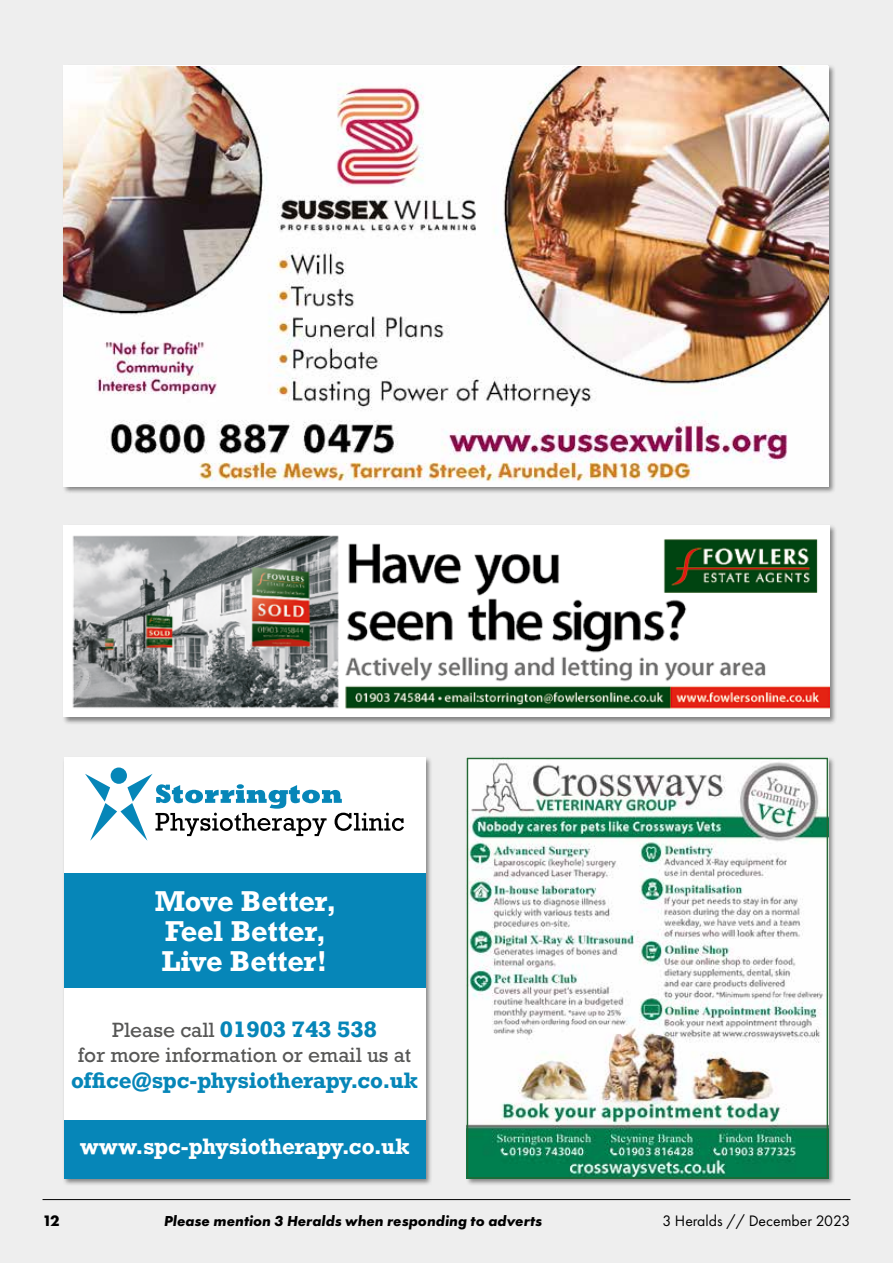
<style>
.page{position:relative;width:893px;height:1263px;background:#eee}
.page>*{position:absolute;margin:0;border:0;box-sizing:border-box;transform-origin:0 0}
.t1{font:700 27px/30px "Rockwell";letter-spacing:-.005em;color:#fff}
.t2{font:21px/25.2px "Rockwell";color:#575756;text-align:center}
.t3{font:700 21px "Rockwell";letter-spacing:-.01em;color:#0686b8}
.t4{font:700 21px "Rockwell";letter-spacing:-.01em;color:#fff}
.t5{font:15.75px "Futura PT";color:#000}
.t6{font:700 15.75px "Futura PT";color:#000}
.t7{font:italic 700 15px "Futura PT";color:#000}
.t8{font:9px "Helvetica";color:#000}
.s1{font-weight:700;color:#0686b8}
</style>
<div class="page">
<div style="left:62px;top:524px;width:775px;height:201px;background:#000;opacity:.45"></div>
<img style="left:64px;top:525px;width:765px;height:192px">
<div style="left:62px;top:64px;width:774px;height:431px;background:#000;opacity:.45"></div>
<img style="left:64px;top:66px;width:764px;height:421px">
<hr style="left:43px;top:1199px;width:807px;height:1px;background:#000">
<div style="left:62px;top:756px;width:371px;height:430px;background:#000;opacity:.45"></div>
<div style="left:64px;top:758px;width:361px;height:421px;background:#fff"></div>
<div style="left:64px;top:1120px;width:361px;height:59px;background:#0686b8"></div>
<div style="left:64px;top:874px;width:361px;height:114px;background:#0686b8"></div>
<div style="left:111px;top:767px;width:16px;height:17px;background:#0686b8;border-radius:50%"></div>
<svg style="left:85px;top:774px;width:319px;height:67px"></svg>
<div style="left:465px;top:756px;width:370px;height:430px;background:#000;opacity:.45"></div>
<img style="left:470px;top:761px;width:355px;height:415px">
<div style="left:467px;top:758px;width:361px;height:421px;border:2px solid #246734"></div>
<p class="t1" style="left:155px;top:886px;width:183px">Move Better,<br>Feel Better,<br>Live Better!</p>
<p class="t2" style="left:78px;top:1017px;width:335px">Please call <span class="s1">01903 743 538<br></span>for more information or email us at</p>
<p class="t3" style="left:71px;top:1066px;width:348px">office@spc-physiotherapy.co.uk</p>
<p class="t4" style="left:80px;top:1133px;width:331px">www.spc-physiotherapy.co.uk</p>
<p class="t6" style="left:43px;top:1211px;width:18px">12</p>
<p class="t7" style="left:164px;top:1212px;width:379px">Please mention 3 Heralds when responding to adverts</p>
<p class="t5" style="left:662px;top:1212px;width:190px">3 Heralds // December 2023</p>
<p class="t8" style="left:388px;top:1215px;width:77px">05/12/2018 10:57</p>
</div>
